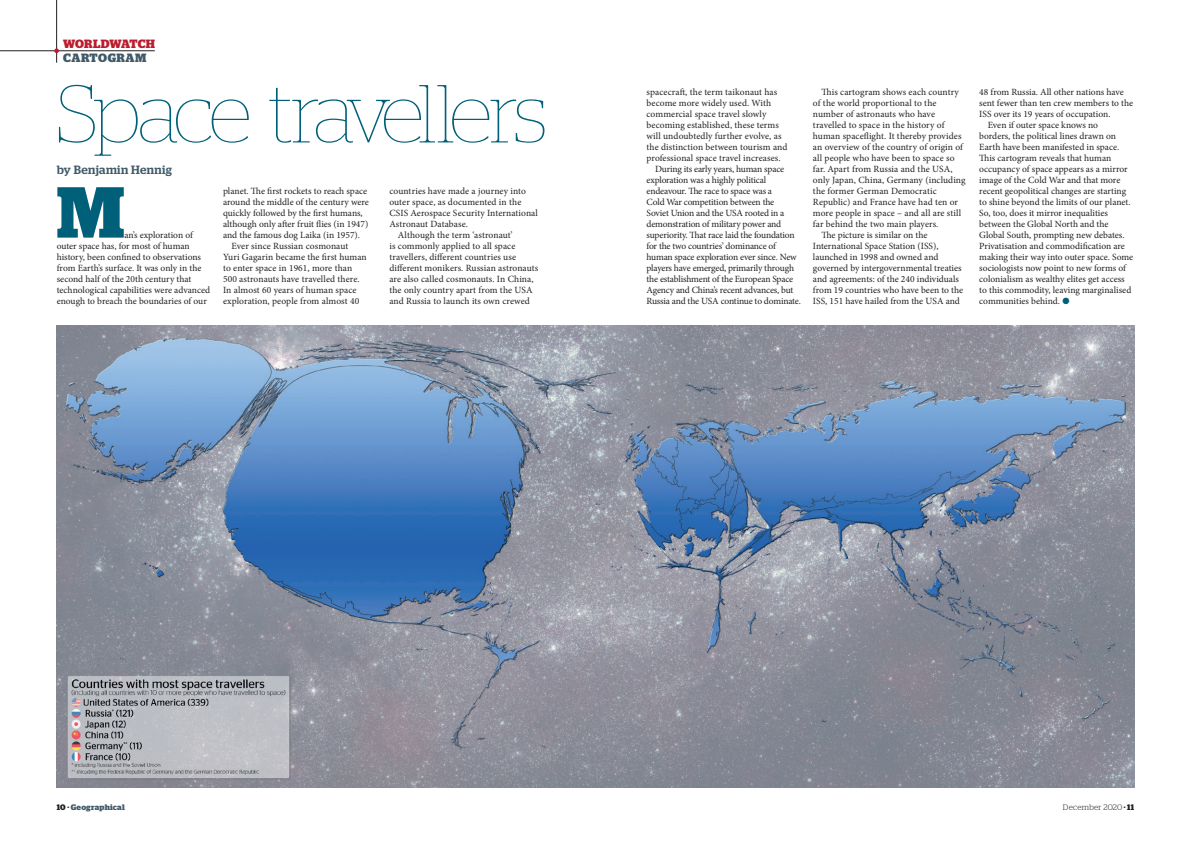
<style>
.page{position:relative;width:1191px;height:842px;background:#fff}
.page>*{position:absolute;margin:0;border:0;box-sizing:border-box;transform-origin:0 0}
.t1{font:100 82px "Stag";letter-spacing:-.06em;color:#00607a}
.Default{font:700 72px "Stag";color:#00607a}
.Standfirst{font:500 12px "Stag";letter-spacing:.03em;color:#405968}
.t2{font:700 12px "Stag";letter-spacing:.02em;color:#bb1c2e}
.t3{font:700 12px "Stag";letter-spacing:.05em;color:#405968}
.Default-2{font:9.5px/11px "Minion Pro";color:#231f20}
.Default-3{font:9.5px/11px "Minion Pro";letter-spacing:-.02em;color:#231f20}
.t4{font:700 8px "Stag";letter-spacing:.025em;color:#405968}
.t5{font:300 8px "Stag";letter-spacing:.03em;color:#231f20}
.s1{color:#00607a}
.s2{color:#231f20}
.s3{font-weight:700}
</style>
<div class="page">
<hr style="left:56px;top:0;width:1px;height:63px;background:#231f20">
<hr style="left:0;top:51px;width:155px;height:1px;background:#231f20">
<svg style="left:54px;top:48px;width:5px;height:5px"></svg>
<img style="left:57px;top:326px;width:1077px;height:462px">
<p class="t2" style="left:63px;top:37px;width:94px">WORLDWATCH</p>
<p class="t3" style="left:63px;top:51px;width:85px">CARTOGRAM</p>
<p class="t1" style="left:57px;top:68px;width:492px">Space travellers</p>
<p class="Default-2" style="left:223px;top:185px;width:147px">planet. The first rockets to reach space around the middle of the century were quickly followed by the first humans, although only after fruit flies (in 1947) and the famous dog Laika (in 1957).</p>
<p class="Default-2" style="left:223px;top:240px;width:145px;text-indent:9px">Ever since Russian cosmonaut Yuri Gagarin became the first human to enter space in 1961, more than 500 astronauts have travelled there.<br>In almost 60 years of human space exploration, people from almost 40</p>
<p class="Standfirst" style="left:57px;top:163px;width:117px">by Benjamin Hennig</p>
<p class="Default-2" style="left:389px;top:185px;width:150px">countries have made a journey into outer space, as documented in the<br>CSIS Aerospace Security International<br>Astronaut Database.</p>
<p class="Default-2" style="left:389px;top:229px;width:150px;text-indent:9px">Although the term ‘astronaut’<br>is commonly applied to all space travellers, different countries use different monikers. Russian astronauts are also called cosmonauts. In China, the only country apart from the USA and Russia to launch its own crewed</p>
<p class="Default" style="left:57px;top:170px;width:69px">M</p>
<p class="Default-2" style="left:57px;top:229px;width:155px;text-indent:68px">an’s exploration of outer space has, for most of human history, been confined to observations from Earth’s surface. It was only in the second half of the 20th century that technological capabilities were advanced enough to breach the boundaries of our</p>
<p class="Default-2" style="left:646px;top:86px;width:142px">spacecraft, the term taikonaut has become more widely used. With commercial space travel slowly becoming established, these terms will undoubtedly further evolve, as the distinction between tourism and professional space travel increases.</p>
<p class="Default-3" style="left:646px;top:163px;width:156px;text-indent:9px">During its early years, human space exploration was a highly political endeavour. The race to space was a<br>Cold War competition between the<br>Soviet Union and the USA rooted in a demonstration of military power and superiority. That race laid the foundation for the two countries’ dominance of human space exploration ever since. New players have emerged, primarily through the establishment of the European Space Agency and China’s recent advances, but Russia and the USA continue to dominate.</p>
<p class="Default-2" style="left:813px;top:86px;width:154px;text-indent:9px">This cartogram shows each country of the world proportional to the number of astronauts who have travelled to space in the history of human spaceflight. It thereby provides an overview of the country of origin of all people who have been to space so far. Apart from Russia and the USA, only Japan, China, Germany (including the former German Democratic Republic) and France have had ten or more people in space – and all are still far behind the two main players.</p>
<p class="Default-2" style="left:813px;top:229px;width:152px;text-indent:9px">The picture is similar on the International Space Station (ISS), launched in 1998 and owned and governed by intergovernmental treaties and agreements: of the 240 individuals from 19 countries who have been to the ISS, 151 have hailed from the USA and</p>
<p class="Default-2" style="left:979px;top:86px;width:155px">48 from Russia. All other nations have sent fewer than ten crew members to the<br>ISS over its 19 years of occupation.</p>
<p class="Default-2" style="left:979px;top:119px;width:156px;text-indent:9px">Even if outer space knows no<br>borders, the political lines drawn on Earth have been manifested in space.<br>This cartogram reveals that human occupancy of space appears as a mirror image of the Cold War and that more recent geopolitical changes are starting to shine beyond the limits of our planet.<br>So, too, does it mirror inequalities between the Global North and the Global South, prompting new debates.<br>Privatisation and commodification are making their way into outer space. Some sociologists now point to new forms of colonialism as wealthy elites get access to this commodity, leaving marginalised communities behind. <span class="s1">●</span></p>
<p class="t4" style="left:57px;top:802px;width:70px"><span class="s2">10 </span><sup>.</sup> Geographical</p>
<p class="t5" style="left:1063px;top:802px;width:73px">December 2020 <sup>.</sup> <span class="s3">11</span></p>
</div>
